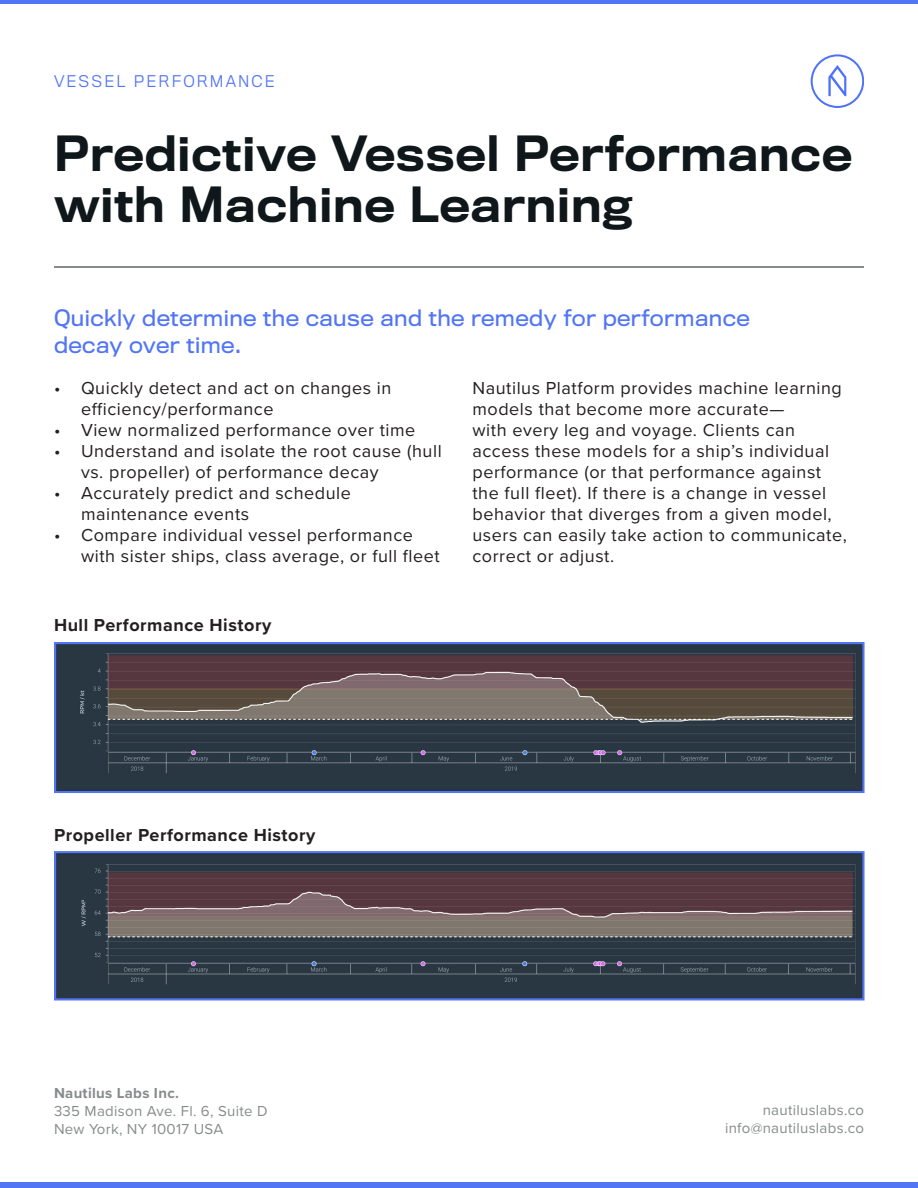
<style>
.page{position:relative;width:918px;height:1188px;background:#fff}
.page>*{position:absolute;margin:0;border:0;box-sizing:border-box;transform-origin:0 0}
.t1{font:500 45px/51px "Titling Gothic FB Normal";letter-spacing:.02em;color:#0f171a}
.t2{font:21px/27px "Titling Gothic FB Normal";letter-spacing:.02em;color:#5275f5}
.t3{font:18px/21px "Proxima Nova";letter-spacing:.03em;color:#231f20}
.t4{font:700 18px "Proxima Nova";letter-spacing:.03em;color:#231f20}
.t5{font:15px/18px "Proxima Nova";letter-spacing:.02em;color:#878b8c;text-align:right}
.t6{font:300 15px "Titling Gothic FB Normal";letter-spacing:.14em;color:#5275f5}
.t7{font:700 15px "Proxima Nova";letter-spacing:.02em;color:#878b8c}
</style>
<div class="page">
<hr style="left:0;top:0;width:918px;height:4px;background:#5275f5">
<div style="left:0;top:1182px;width:918px;height:6px;background:#5275f5"></div>
<svg style="left:811px;top:54px;width:53px;height:54px"></svg>
<hr style="left:54px;top:267px;width:810px;height:1px;background:#0f171a">
<img style="left:57px;top:645px;width:805px;height:145px">
<div style="left:54px;top:642px;width:811px;height:151px;border:2px solid #5275f5"></div>
<img style="left:57px;top:854px;width:805px;height:144px">
<div style="left:54px;top:851px;width:811px;height:150px;border:2px solid #5275f5"></div>
<p class="t6" style="left:54px;top:72px;width:222px">VESSEL PERFORMANCE</p>
<p class="t1" style="left:54px;top:129px;width:800px">Predictive Vessel Performance with Machine Learning</p>
<p class="t2" style="left:54px;top:305px;width:697px">Quickly determine the cause and the remedy for performance decay over time.</p>
<p class="t3" style="left:81px;top:376px;width:312px;text-indent:-27px">• Quickly detect and act on changes in efficiency/performance</p>
<p class="t3" style="left:54px;top:418px;width:363px">• View normalized performance over time</p>
<p class="t3" style="left:81px;top:439px;width:362px;text-indent:-27px">• Understand and isolate the root cause (hull vs. propeller) of performance decay</p>
<p class="t3" style="left:81px;top:481px;width:271px;text-indent:-27px">• Accurately predict and schedule maintenance events</p>
<p class="t3" style="left:81px;top:523px;width:360px;text-indent:-27px">• Compare individual vessel performance with sister ships, class average, or full fleet</p>
<p class="t4" style="left:54px;top:612px;width:219px">Hull Performance History</p>
<p class="t3" style="left:472px;top:376px;width:376px">Nautilus Platform provides machine learning models that become more accurate—<br>with every leg and voyage. Clients can access these models for a ship’s individual performance (or that performance against the full fleet). If there is a change in vessel behavior that diverges from a given model, users can easily take action to communicate, correct or adjust.</p>
<p class="t4" style="left:54px;top:821px;width:263px">Propeller Performance History</p>
<p class="t7" style="left:54px;top:1082px;width:126px">Nautilus Labs Inc.</p>
<p class="t5" style="left:54px;top:1101px;width:215px">335 Madison Ave. Fl. 6, Suite D</p>
<p class="t5" style="left:54px;top:1119px;width:171px">New York, NY 10017 USA</p>
<p class="t5" style="left:725px;top:1101px;width:140px">nautiluslabs.co info@nautiluslabs.co</p>
</div>
